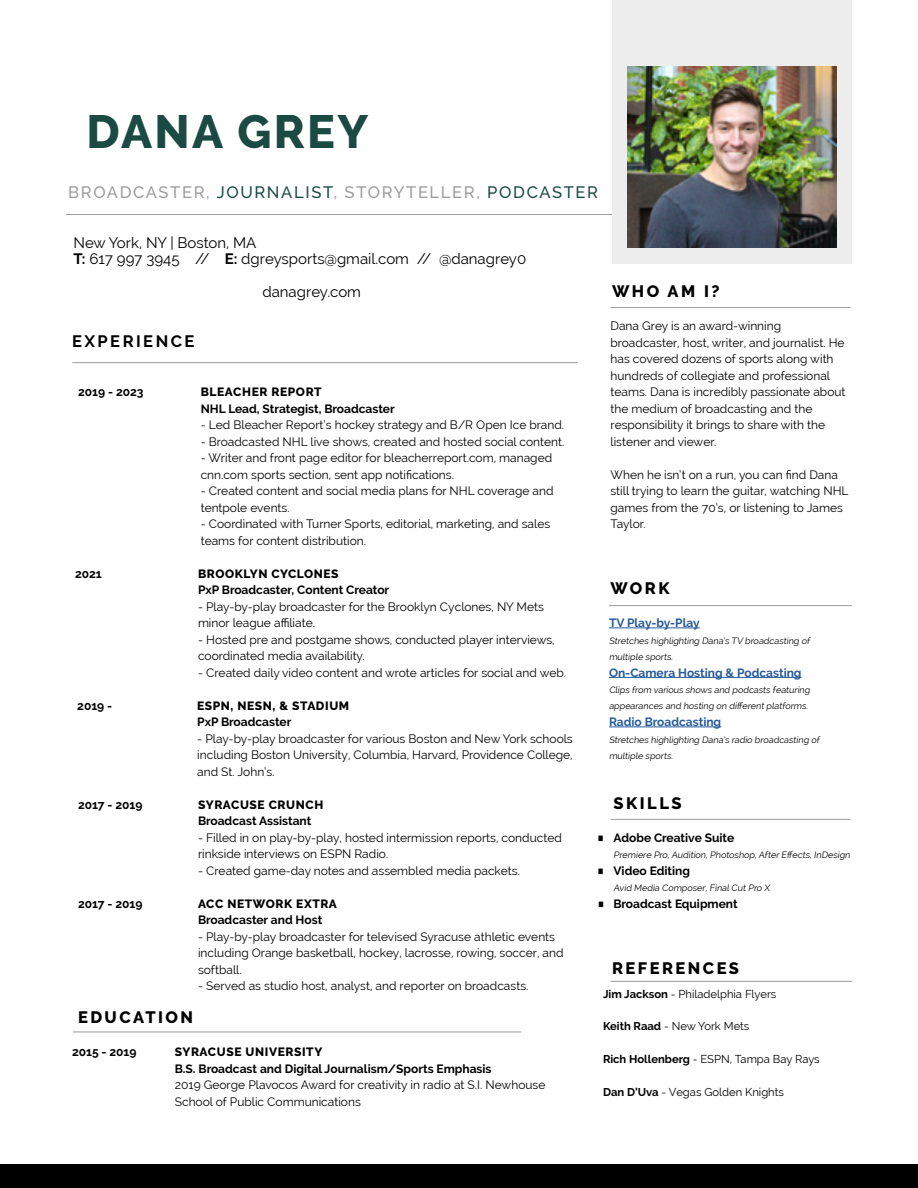
<style>
.page{position:relative;width:918px;height:1188px;background:#fff}
.page>*{position:absolute;margin:0;border:0;box-sizing:border-box;transform-origin:0 0}
.t1{font:800 46.5px "Raleway";letter-spacing:.05em;color:#1b4a42}
.t2{font:800 33px "Raleway";color:#000}
.t3{font:500 16.5px "Raleway";letter-spacing:.1em;color:#9d9d9c}
.t4{font:800 16.5px "Raleway";letter-spacing:.15em;color:#000}
.t5{font:700 16.5px "Raleway";letter-spacing:.15em;color:#000}
.t6{font:15px/16.5px "Raleway";color:#000}
.t7{font:12px/16.5px "Raleway";color:#000}
.t8{font:700 12px "Raleway";color:#000}
.t9{font:800 12px "Raleway";letter-spacing:.05em;color:#000}
.t10{font:700 12px "Raleway";color:#275b9b}
.t11{font:11.25px "Raleway";color:#000}
.t12{font:9px/16.5px "Raleway";color:#000}
.s1{color:#1b4a42}
.s2{font-weight:700}
</style>
<div class="page">
<div style="left:0;top:1164px;width:918px;height:24px;background:#000"></div>
<div style="left:612px;top:0;width:240px;height:264px;background:#ededed"></div>
<hr style="left:66px;top:214px;width:546px;height:1px;background:#9d9d9c">
<hr style="left:72px;top:362px;width:505px;height:1px;background:#9d9d9c">
<hr style="left:609px;top:605px;width:243px;height:1px;background:#9d9d9c">
<hr style="left:610px;top:307px;width:240px;height:1px;background:#9d9d9c">
<hr style="left:73px;top:1032px;width:448px;height:1px;background:#9d9d9c">
<hr style="left:610px;top:981px;width:242px;height:1px;background:#9d9d9c">
<hr style="left:610px;top:819px;width:240px;height:1px;background:#9d9d9c">
<hr style="left:609px;top:628px;width:91px;height:1px;background:#275b9b">
<hr style="left:609px;top:677px;width:193px;height:1px;background:#275b9b">
<hr style="left:609px;top:727px;width:112px;height:1px;background:#275b9b">
<img style="left:627px;top:66px;width:209px;height:182px">
<h1 class="t1" style="left:87px;top:106px;width:283px">DANA GREY</h1>
<h3 class="t3" style="left:68px;top:183px;width:531px">BROADCASTER, <span class="s1">JOURNALIST</span>, STORYTELLER, <span class="s1">PODCASTER</span></h3>
<p class="t6" style="left:74px;top:234px;width:454px">New York, NY | Boston, MA<br><span class="s2">T:</span> 617 997 3945 // <span class="s2">E:</span> dgreysports@gmail.com // @danagrey0</p>
<p class="t6" style="left:262px;top:283px;width:100px">danagrey.com</p>
<h3 class="t5" style="left:72px;top:331px;width:124px">EXPERIENCE</h3>
<p class="t8" style="left:78px;top:385px;width:67px">2019 - 2023</p>
<p class="t8" style="left:75px;top:566px;width:28px">2021</p>
<p class="t8" style="left:77px;top:698px;width:37px">2019 -</p>
<p class="t9" style="left:201px;top:385px;width:122px">BLEACHER REPORT</p>
<p class="t8" style="left:201px;top:401px;width:196px">NHL Lead, Strategist, Broadcaster</p>
<p class="t7" style="left:201px;top:416px;width:365px">- Led Bleacher Report’s hockey strategy and B/R Open Ice brand.</p>
<p class="t7" style="left:201px;top:433px;width:365px">- Broadcasted NHL live shows, created and hosted social content.</p>
<p class="t7" style="left:201px;top:449px;width:353px">- Writer and front page editor for bleacherreport.com, managed cnn.com sports section, sent app notifications.</p>
<p class="t7" style="left:201px;top:482px;width:354px">- Created content and social media plans for NHL coverage and tentpole events.</p>
<p class="t7" style="left:201px;top:515px;width:351px">- Coordinated with Turner Sports, editorial, marketing, and sales teams for content distribution.</p>
<p class="t9" style="left:198px;top:566px;width:142px">BROOKLYN CYCLONES</p>
<p class="t8" style="left:198px;top:583px;width:193px">PxP Broadcaster, Content Creator</p>
<p class="t7" style="left:198px;top:598px;width:347px">- Play-by-play broadcaster for the Brooklyn Cyclones, NY Mets minor league affiliate.</p>
<p class="t7" style="left:198px;top:631px;width:358px">- Hosted pre and postgame shows, conducted player interviews, coordinated media availability.</p>
<p class="t7" style="left:198px;top:664px;width:370px">- Created daily video content and wrote articles for social and web.</p>
<p class="t9" style="left:197px;top:698px;width:153px">ESPN, NESN, &amp; STADIUM</p>
<p class="t8" style="left:197px;top:715px;width:96px">PxP Broadcaster</p>
<p class="t7" style="left:197px;top:730px;width:377px;text-align:justify">- Play-by-play broadcaster for various Boston and New York schools including Boston University, Columbia, Harvard, Providence College, and St. John’s.</p>
<h3 class="t4" style="left:612px;top:282px;width:109px">WHO AM I?</h3>
<p class="t7" style="left:610px;top:317px;width:237px">Dana Grey is an award-winning broadcaster, host, writer, and journalist. He has covered dozens of sports along with hundreds of collegiate and professional teams. Dana is incredibly passionate about the medium of broadcasting and the responsibility it brings to share with the listener and viewer.</p>
<p class="t7" style="left:610px;top:466px;width:240px">When he isn’t on a run, you can find Dana still trying to learn the guitar, watching NHL games from the 70’s, or listening to James Taylor.</p>
<h3 class="t4" style="left:610px;top:579px;width:61px">WORK</h3>
<p class="t10" style="left:609px;top:616px;width:92px">TV Play-by-Play</p>
<p class="t12" style="left:609px;top:632px;width:202px">Stretches highlighting Dana’s TV broadcasting of multiple sports.</p>
<p class="t10" style="left:609px;top:665px;width:194px">On-Camera Hosting &amp; Podcasting</p>
<p class="t12" style="left:609px;top:682px;width:204px">Clips from various shows and podcasts featuring appearances and hosting on different platforms.</p>
<p class="t10" style="left:609px;top:715px;width:114px">Radio Broadcasting</p>
<p class="t12" style="left:609px;top:731px;width:212px">Stretches highlighting Dana’s radio broadcasting of multiple sports.</p>
<p class="t8" style="left:78px;top:797px;width:66px">2017 - 2019</p>
<p class="t8" style="left:78px;top:896px;width:66px">2017 - 2019</p>
<p class="t9" style="left:198px;top:797px;width:127px">SYRACUSE CRUNCH</p>
<p class="t8" style="left:198px;top:814px;width:115px">Broadcast Assistant</p>
<p class="t7" style="left:198px;top:829px;width:365px">- Filled in on play-by-play, hosted intermission reports, conducted rinkside interviews on ESPN Radio.</p>
<p class="t7" style="left:198px;top:862px;width:324px">- Created game-day notes and assembled media packets.</p>
<p class="t9" style="left:198px;top:896px;width:141px">ACC NETWORK EXTRA</p>
<p class="t8" style="left:198px;top:913px;width:126px">Broadcaster and Host</p>
<p class="t7" style="left:198px;top:928px;width:367px">- Play-by-play broadcaster for televised Syracuse athletic events including Orange basketball, hockey, lacrosse, rowing, soccer, and softball.</p>
<p class="t7" style="left:198px;top:977px;width:332px">- Served as studio host, analyst, and reporter on broadcasts.</p>
<h3 class="t4" style="left:78px;top:1008px;width:117px">EDUCATION</h3>
<p class="t8" style="left:72px;top:1045px;width:66px">2015 - 2019</p>
<p class="t9" style="left:175px;top:1045px;width:149px">SYRACUSE UNIVERSITY</p>
<p class="t8" style="left:175px;top:1061px;width:318px">B.S. Broadcast and Digital Journalism/Sports Emphasis</p>
<p class="t7" style="left:175px;top:1076px;width:372px">2019 George Plavocos Award for creativity in radio at S.I. Newhouse<br>School of Public Communications</p>
<h3 class="t4" style="left:614px;top:793px;width:70px">SKILLS</h3>
<h2 class="t2" style="left:597px;top:819px;width:9px">∙</h2>
<p class="t8" style="left:614px;top:830px;width:122px">Adobe Creative Suite</p>
<p class="t12" style="left:614px;top:847px;width:240px">Premiere Pro, Audition, Photoshop, After Effects, InDesign</p>
<h2 class="t2" style="left:597px;top:852px;width:9px">∙</h2>
<p class="t8" style="left:614px;top:863px;width:78px">Video Editing</p>
<p class="t12" style="left:614px;top:880px;width:159px">Avid Media Composer, Final Cut Pro X</p>
<h2 class="t2" style="left:597px;top:885px;width:9px">∙</h2>
<p class="t8" style="left:614px;top:896px;width:126px">Broadcast Equipment</p>
<h3 class="t4" style="left:612px;top:958px;width:129px">REFERENCES</h3>
<p class="t11" style="left:603px;top:987px;width:175px"><span class="s2">Jim Jackson</span> - Philadelphia Flyers</p>
<p class="t11" style="left:603px;top:1020px;width:148px"><span class="s2">Keith Raad</span> - New York Mets</p>
<p class="t11" style="left:603px;top:1053px;width:218px"><span class="s2">Rich Hollenberg</span> - ESPN, Tampa Bay Rays</p>
<p class="t11" style="left:603px;top:1086px;width:182px"><span class="s2">Dan D’Uva</span> - Vegas Golden Knights</p>
</div>
